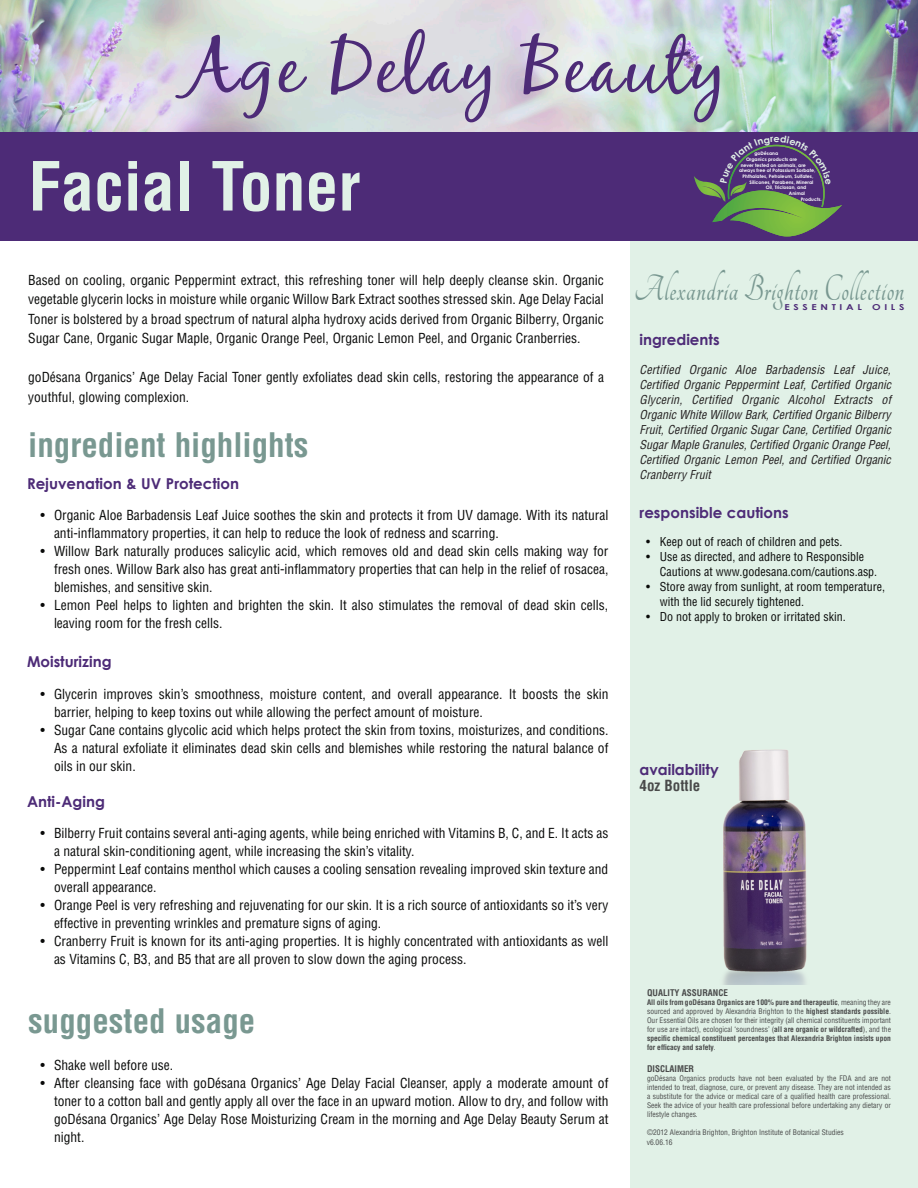
<style>
.page{position:relative;width:918px;height:1188px;background:#fff}
.page>*{position:absolute;margin:0;border:0;box-sizing:border-box;transform-origin:0 0}
.t1{font:75px "Black Jack";letter-spacing:.035em;color:#4d2b77}
.t2{font:700 condensed 66px "Helvetica";color:#e1f1e7}
.t3{font:700 40.05px "Tangerine";letter-spacing:.03em;color:#799891;scale:.71 1}
.t4{font:700 condensed 33px "Helvetica";color:#799891}
.t5{font:700 15px/16.2px "Century Gothic";color:#4d2b77}
.t6{font:condensed 13.5px/18px "Helvetica";color:#090a09}
.Text_02{font:italic condensed 12px/15px "Helvetica";color:#231f20;text-align:justify}
.t7{font:condensed 12px/15px "Helvetica";color:#090a09}
.t8{font:700 condensed 9px "Helvetica";color:#494a4a}
.t9{font:700 8.1px "Century Gothic";letter-spacing:.36em;color:#4d2b77;scale:1.25 1}
.t10{font:700 condensed 7.5px/9px "Helvetica";color:#494a4a;text-align:justify}
.t11{font:condensed 7.5px/9px "Helvetica";color:#494a4a;text-align:justify}
.t12{font:700 4.8px "Century Gothic";color:#fff}
.s1{font-family:"Helvetica";font-stretch:condensed;color:#494a4a}
.s2{font-weight:400}
</style>
<div class="page">
<img style="left:0;top:0;width:918px;height:132px">
<div style="left:630px;top:161px;width:288px;height:1027px;background:#e1f1e7"></div>
<div style="left:0;top:132px;width:918px;height:108px;background:#4d2b77"></div>
<img style="left:723px;top:749px;width:84px;height:236px">
<svg style="left:694px;top:144px;width:148px;height:92px"></svg>
<p class="t1" style="left:184px;top:22px;width:544px">Age Delay Beauty</p>
<p class="t2" style="left:28px;top:145px;width:334px">Facial Toner</p>
<p class="t12" style="left:754px;top:150px;width:25px">goDésana</p>
<p class="t12" style="left:746px;top:155px;width:53px">Organics products are</p>
<p class="t12" style="left:741px;top:161px;width:67px">never tested on animals, are</p>
<p class="t12" style="left:739px;top:167px;width:78px">always free of Potassium Sorbate,</p>
<p class="t12" style="left:743px;top:173px;width:72px">Phthalates, Petroleum, Sulfates,</p>
<p class="t12" style="left:750px;top:178px;width:65px">Silicones, Parabens, Mineral</p>
<p class="t12" style="left:766px;top:184px;width:42px">Oil, Triclosan, and</p>
<p class="t12" style="left:789px;top:190px;width:18px">Animal</p>
<p class="t12" style="left:801px;top:195px;width:23px">Products.</p>
<p class="t6" style="left:28px;top:270px;width:577px;line-height:19.5px;text-align:justify">Based on cooling, organic Peppermint extract, this refreshing toner will help deeply cleanse skin. Organic vegetable glycerin locks in moisture while organic Willow Bark Extract soothes stressed skin. Age Delay Facial Toner is bolstered by a broad spectrum of natural alpha hydroxy acids derived from Organic Bilberry, Organic Sugar Cane, Organic Sugar Maple, Organic Orange Peel, Organic Lemon Peel, and Organic Cranberries.</p>
<p class="t6" style="left:28px;top:368px;width:577px;line-height:19.5px">goDésana Organics’ Age Delay Facial Toner gently exfoliates dead skin cells, restoring the appearance of a youthful, glowing complexion.</p>
<p class="t4" style="left:28px;top:424px;width:282px">ingredient highlights</p>
<p class="t5" style="left:27px;top:474px;width:214px">Rejuvenation &amp; UV Protection</p>
<p class="t6" style="left:54px;top:506px;width:556px;text-indent:-14px">• Organic Aloe Barbadensis Leaf Juice soothes the skin and protects it from UV damage. With its natural anti-inflammatory properties, it can help to reduce the look of redness and scarring.</p>
<p class="t6" style="left:54px;top:542px;width:556px;text-align:justify;text-indent:-14px">• Willow Bark naturally produces salicylic acid, which removes old and dead skin cells making way for fresh ones. Willow Bark also has great anti-inflammatory properties that can help in the relief of rosacea, blemishes, and sensitive skin.</p>
<p class="t6" style="left:54px;top:596px;width:556px;text-indent:-14px">• Lemon Peel helps to lighten and brighten the skin. It also stimulates the removal of dead skin cells, leaving room for the fresh cells.</p>
<p class="t5" style="left:27px;top:653px;width:86px">Moisturizing</p>
<p class="t6" style="left:54px;top:685px;width:556px;text-indent:-14px">• Glycerin improves skin’s smoothness, moisture content, and overall appearance. It boosts the skin barrier, helping to keep toxins out while allowing the perfect amount of moisture.</p>
<p class="t6" style="left:54px;top:721px;width:556px;text-align:justify;text-indent:-14px">• Sugar Cane contains glycolic acid which helps protect the skin from toxins, moisturizes, and conditions.<br>As a natural exfoliate it eliminates dead skin cells and blemishes while restoring the natural balance of oils in our skin.</p>
<p class="t5" style="left:27px;top:792px;width:80px">Anti-Aging</p>
<p class="t6" style="left:54px;top:824px;width:556px;text-indent:-14px">• Bilberry Fruit contains several anti-aging agents, while being enriched with Vitamins B, C, and E. It acts as a natural skin-conditioning agent, while increasing the skin’s vitality.</p>
<p class="t6" style="left:54px;top:860px;width:556px;text-indent:-14px">• Peppermint Leaf contains menthol which causes a cooling sensation revealing improved skin texture and overall appearance.</p>
<p class="t6" style="left:54px;top:896px;width:556px;text-indent:-14px">• Orange Peel is very refreshing and rejuvenating for our skin. It is a rich source of antioxidants so it’s very effective in preventing wrinkles and premature signs of aging.</p>
<p class="t6" style="left:54px;top:932px;width:556px;text-indent:-14px">• Cranberry Fruit is known for its anti-aging properties. It is highly concentrated with antioxidants as well as Vitamins C, B3, and B5 that are all proven to slow down the aging process.</p>
<p class="t4" style="left:28px;top:1000px;width:229px">suggested usage</p>
<p class="t6" style="left:40px;top:1056px;width:134px">• Shake well before use.</p>
<p class="t6" style="left:54px;top:1074px;width:556px;text-align:justify;text-indent:-14px">• After cleansing face with goDésana Organics’ Age Delay Facial Cleanser, apply a moderate amount of toner to a cotton ball and gently apply all over the face in an upward motion. Allow to dry, and follow with goDésana Organics’ Age Delay Rose Moisturizing Cream in the morning and Age Delay Beauty Serum at night.</p>
<p class="t3" style="left:635px;top:270px;width:381px">Alexandria Brighton Collection</p>
<p class="t9" style="left:785px;top:301px;width:63px">ESSENTIAL</p>
<p class="t9" style="left:872px;top:301px;width:27px">OILS</p>
<p class="t5" style="left:640px;top:331px;width:82px">ingredients</p>
<p class="Text_02" style="left:640px;top:362px;width:253px">Certified Organic Aloe Barbadensis Leaf Juice, Certified Organic Peppermint Leaf, Certified Organic Glycerin, Certified Organic Alcohol Extracts of Organic White Willow Bark, Certified Organic Bilberry Fruit, Certified Organic Sugar Cane, Certified Organic Sugar Maple Granules, Certified Organic Orange Peel, Certified Organic Lemon Peel, and Certified Organic Cranberry Fruit</p>
<p class="t5" style="left:640px;top:504px;width:151px">responsible cautions</p>
<p class="t7" style="left:646px;top:534px;width:198px">• Keep out of reach of children and pets.</p>
<p class="t7" style="left:660px;top:549px;width:219px;text-indent:-14px">• Use as directed, and adhere to Responsible<br>Cautions at www.godesana.com/cautions.asp.</p>
<p class="t7" style="left:660px;top:579px;width:227px;text-indent:-14px">• Store away from sunlight, at room temperature, with the lid securely tightened.</p>
<p class="t7" style="left:646px;top:609px;width:201px">• Do not apply to broken or irritated skin.</p>
<p class="t5" style="left:640px;top:761px;width:81px">availability<br><span class="s1">4oz Bottle</span></p>
<p class="t8" style="left:647px;top:987px;width:82px">QUALITY ASSURANCE</p>
<p class="t10" style="left:647px;top:998px;width:245px">All oils from goDésana Organics are 100% pure and therapeutic<span class="s2">, meaning they are sourced and approved by Alexandria Brighton to the</span> highest standards possible<span class="s2">.<br>Our Essential Oils are chosen for their integrity (all chemical constituents important for use are intact), ecological ‘soundness’ (</span>all are organic or wildcrafted<span class="s2">), and the </span>specific chemical constituent percentages that Alexandria Brighton insists upon for efficacy and safety<span class="s2">.</span></p>
<p class="t8" style="left:647px;top:1063px;width:49px">DISCLAIMER</p>
<p class="t11" style="left:647px;top:1073px;width:245px">goDésana Organics products have not been evaluated by the FDA and are not intended to treat, diagnose, cure, or prevent any disease. They are not intended as a substitute for the advice or medical care of a qualified health care professional.<br>Seek the advice of your health care professional before undertaking any dietary or lifestyle changes.</p>
<p class="t11" style="left:647px;top:1127px;width:198px">©2012 Alexandria Brighton, Brighton Institute of Botanical Studies</p>
<p class="t11" style="left:647px;top:1137px;width:27px">v6.06.16</p>
</div>
